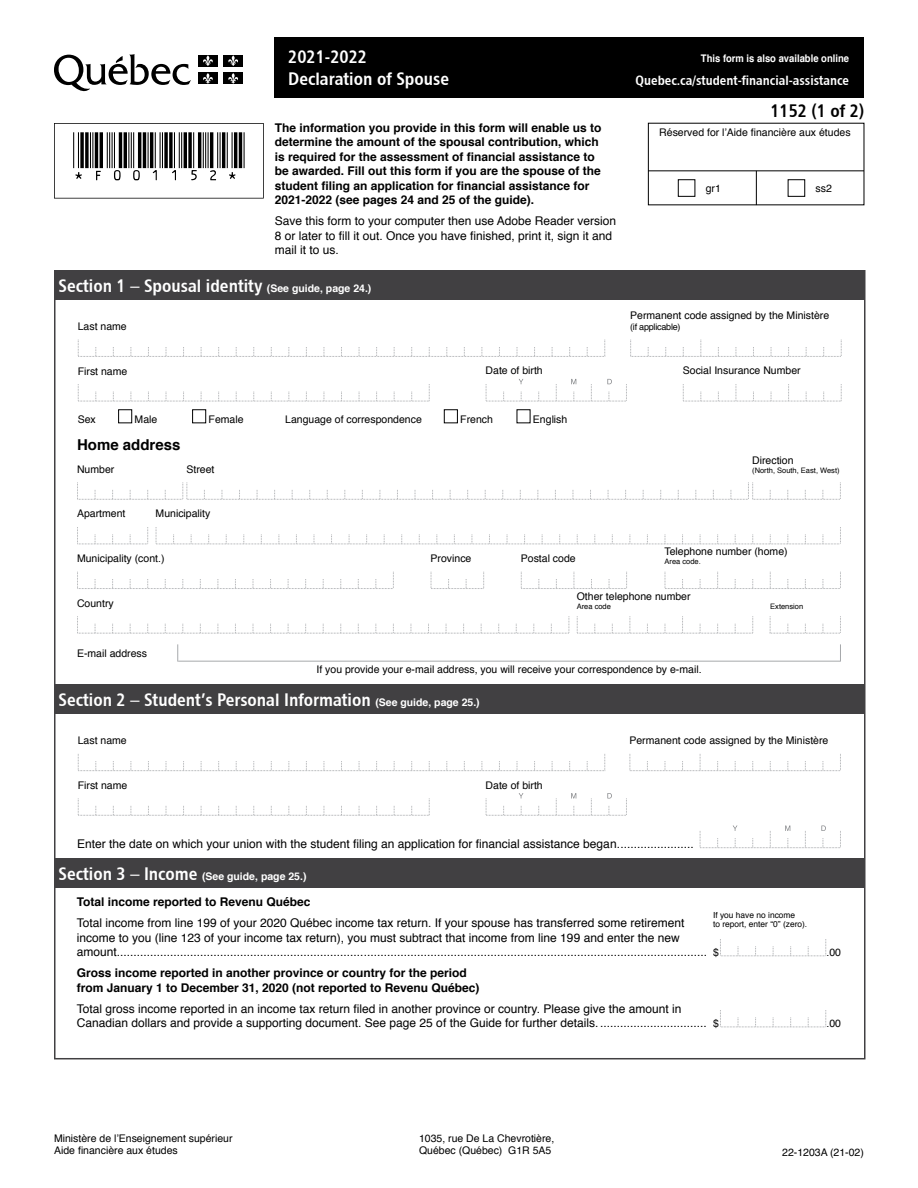
<style>
.page{position:relative;width:918px;height:1188px;background:#fff}
.page>*{position:absolute;margin:0;border:0;box-sizing:border-box;transform-origin:0 0}
.t1{font:18px/21.6px "Chaloult Cond Demi Gras Normal";color:#fff}
.t2{font:18px "Chaloult Cond Demi Gras Normal";color:#000}
.t3{font:700 15px "Helvetica";color:#000}
.t4{font:13.5px "Chaloult Cond Demi Gras Normal";color:#fff}
.t5{font:12px/14.4px "Helvetica";color:#000}
.t6{font:700 12px/14.4px "Helvetica";color:#000}
.t7{font:10.5px/12.6px "Helvetica";color:#000}
.t8{font:700 10.5px "Helvetica";color:#fff}
.t9{font:700 10.5px "Helvetica";color:#fff;scale:.9 1}
.t10{font:9px "Helvetica";letter-spacing:-.025em;color:#000}
.t11{font:8.4px/9px "Helvetica";color:#000}
.t12{font:7.5px "Helvetica";color:#000}
</style>
<div class="page">
<svg style="left:54px;top:54px;width:137px;height:38px"></svg>
<div style="left:198px;top:55px;width:20px;height:12px;background:#000"></div>
<svg style="left:203px;top:55px;width:10px;height:11px"></svg>
<div style="left:223px;top:55px;width:20px;height:12px;background:#000"></div>
<svg style="left:228px;top:55px;width:10px;height:11px"></svg>
<div style="left:198px;top:72px;width:20px;height:12px;background:#000"></div>
<svg style="left:203px;top:73px;width:10px;height:11px"></svg>
<div style="left:223px;top:72px;width:20px;height:12px;background:#000"></div>
<svg style="left:228px;top:73px;width:10px;height:11px"></svg>
<div style="left:54px;top:270px;width:810px;height:30px;background:#414042"></div>
<div style="left:275px;top:37px;width:589px;height:61px;background:#000"></div>
<div style="left:54px;top:858px;width:810px;height:30px;background:#414042"></div>
<svg style="left:77px;top:527px;width:71px;height:17px"></svg>
<svg style="left:77px;top:483px;width:764px;height:17px"></svg>
<svg style="left:156px;top:527px;width:685px;height:17px"></svg>
<svg style="left:77px;top:572px;width:317px;height:17px"></svg>
<svg style="left:431px;top:572px;width:53px;height:17px"></svg>
<svg style="left:521px;top:572px;width:106px;height:17px"></svg>
<svg style="left:665px;top:572px;width:176px;height:17px"></svg>
<svg style="left:77px;top:616px;width:492px;height:18px"></svg>
<svg style="left:177px;top:644px;width:1px;height:18px"></svg>
<hr style="left:178px;top:661px;width:662px;height:1px;background:#a7a9ac">
<svg style="left:840px;top:644px;width:1px;height:18px"></svg>
<svg style="left:54px;top:123px;width:210px;height:76px"></svg>
<div style="left:118px;top:410px;width:14px;height:13px;border:1px solid #000"></div>
<div style="left:192px;top:410px;width:14px;height:13px;border:1px solid #000"></div>
<svg style="left:78px;top:340px;width:527px;height:17px"></svg>
<svg style="left:78px;top:384px;width:352px;height:18px"></svg>
<svg style="left:630px;top:340px;width:212px;height:17px"></svg>
<svg style="left:683px;top:384px;width:159px;height:18px"></svg>
<div style="left:444px;top:410px;width:14px;height:13px;border:1px solid #000"></div>
<div style="left:54px;top:684px;width:810px;height:30px;background:#414042"></div>
<svg style="left:78px;top:754px;width:527px;height:17px"></svg>
<svg style="left:78px;top:798px;width:352px;height:18px"></svg>
<svg style="left:629px;top:754px;width:212px;height:17px"></svg>
<div style="left:678px;top:180px;width:17px;height:17px;border:1px solid #000"></div>
<div style="left:788px;top:180px;width:17px;height:17px;border:1px solid #000"></div>
<hr style="left:648px;top:171px;width:216px;height:1px;background:#000">
<hr style="left:756px;top:171px;width:1px;height:34px;background:#000">
<svg style="left:486px;top:379px;width:141px;height:23px"></svg>
<svg style="left:486px;top:793px;width:141px;height:23px"></svg>
<svg style="left:700px;top:826px;width:141px;height:22px"></svg>
<svg style="left:720px;top:939px;width:106px;height:17px"></svg>
<svg style="left:720px;top:1010px;width:106px;height:17px"></svg>
<svg style="left:577px;top:616px;width:176px;height:18px"></svg>
<svg style="left:770px;top:616px;width:71px;height:18px"></svg>
<h1 class="t1" style="left:288px;top:46px;width:162px">2021-2022<br>Declaration of Spouse</h1>
<p class="t6" style="left:275px;top:121px;width:328px">The information you provide in this form will enable us to determine the amount of the spousal contribution, which is required for the assessment of financial assistance to be awarded. Fill out this form if you are the spouse of the student filing an application for financial assistance for 2021-2022 (see pages 24 and 25 of the guide).</p>
<p class="t5" style="left:275px;top:214px;width:343px">Save this form to your computer then use Adobe Reader version<br>8 or later to fill it out. Once you have finished, print it, sign it and mail it to us.</p>
<h2 class="t1" style="left:59px;top:274px;width:205px">Section 1 – Spousal identity</h2>
<p class="t8" style="left:267px;top:280px;width:106px">(See guide, page 24.)</p>
<p class="t7" style="left:78px;top:320px;width:51px">Last name</p>
<p class="t9" style="left:701px;top:50px;width:166px">This form is also available online</p>
<p class="t4" style="left:636px;top:72px;width:215px">Quebec.ca/student-financial-assistance</p>
<h1 class="t2" style="left:770px;top:100px;width:95px">1152 (1 of 2)</h1>
<p class="t7" style="left:659px;top:127px;width:193px">Réserved for l’Aide financière aux études</p>
<p class="t7" style="left:706px;top:182px;width:17px">gr1</p>
<p class="t7" style="left:816px;top:182px;width:18px">ss2</p>
<p class="t7" style="left:630px;top:309px;width:201px">Permanent code assigned by the Ministère</p>
<p class="t10" style="left:630px;top:320px;width:52px">(if applicable)</p>
<p class="t7" style="left:78px;top:365px;width:51px">First name</p>
<p class="t7" style="left:78px;top:413px;width:20px">Sex</p>
<p class="t7" style="left:135px;top:413px;width:24px">Male</p>
<h3 class="t3" style="left:77px;top:433px;width:105px">Home address</h3>
<p class="t7" style="left:486px;top:365px;width:59px">Date of birth</p>
<p class="t7" style="left:683px;top:365px;width:119px">Social Insurance Number</p>
<p class="t7" style="left:209px;top:413px;width:37px">Female</p>
<p class="t7" style="left:285px;top:413px;width:138px">Language of correspondence</p>
<p class="t7" style="left:460px;top:413px;width:34px">French</p>
<p class="t7" style="left:533px;top:413px;width:36px">English</p>
<p class="t7" style="left:752px;top:454px;width:43px">Direction</p>
<p class="t7" style="left:186px;top:463px;width:30px">Street</p>
<p class="t12" style="left:752px;top:464px;width:89px">(North, South, East, West)</p>
<p class="t7" style="left:156px;top:508px;width:56px">Municipality</p>
<p class="t7" style="left:77px;top:552px;width:89px">Municipality (cont.)</p>
<p class="t7" style="left:431px;top:552px;width:42px">Province</p>
<p class="t7" style="left:521px;top:552px;width:56px">Postal code</p>
<p class="t7" style="left:77px;top:463px;width:39px">Number</p>
<p class="t7" style="left:77px;top:508px;width:50px">Apartment</p>
<p class="t7" style="left:665px;top:546px;width:125px">Telephone number (home)</p>
<p class="t12" style="left:665px;top:556px;width:38px">Area code.</p>
<p class="t7" style="left:77px;top:597px;width:38px">Country</p>
<p class="t7" style="left:77px;top:648px;width:72px">E-mail address</p>
<p class="t7" style="left:577px;top:590px;width:115px">Other telephone number</p>
<p class="t12" style="left:577px;top:601px;width:36px">Area code</p>
<p class="t12" style="left:770px;top:601px;width:34px">Extension</p>
<p class="t7" style="left:317px;top:663px;width:387px">If you provide your e-mail address, you will receive your correspondence by e-mail.</p>
<h2 class="t1" style="left:59px;top:688px;width:314px">Section 2 – Student’s Personal Information</h2>
<p class="t8" style="left:375px;top:694px;width:106px">(See guide, page 25.)</p>
<p class="t7" style="left:78px;top:734px;width:51px">Last name</p>
<p class="t7" style="left:78px;top:779px;width:51px">First name</p>
<p class="t7" style="left:486px;top:779px;width:59px">Date of birth</p>
<p class="t7" style="left:629px;top:734px;width:201px">Permanent code assigned by the Ministère</p>
<p class="t5" style="left:77px;top:837px;width:618px">Enter the date on which your union with the student filing an application for financial assistance began.......................</p>
<h2 class="t1" style="left:59px;top:862px;width:140px">Section 3 – Income</h2>
<p class="t8" style="left:202px;top:867px;width:106px">(See guide, page 25.)</p>
<p class="t6" style="left:77px;top:895px;width:235px">Total income reported to Revenu Québec</p>
<p class="t5" style="left:77px;top:916px;width:632px">Total income from line 199 of your 2020 Québec income tax return. If your spouse has transferred some retirement income to you (line 123 of your income tax return), you must subtract that income from line 199 and enter the new amount.................................................................................................................................................................................</p>
<p class="t6" style="left:77px;top:966px;width:404px">Gross income reported in another province or country for the period from January 1 to December 31, 2020 (not reported to Revenu Québec)</p>
<p class="t5" style="left:77px;top:1002px;width:632px">Total gross income reported in an income tax return filed in another province or country. Please give the amount in<br>Canadian dollars and provide a supporting document. See page 25 of the Guide for further details. ................................</p>
<p class="t11" style="left:713px;top:911px;width:96px">If you have no income<br>to report, enter “0” (zero).</p>
<p class="t7" style="left:713px;top:947px;width:7px">$</p>
<p class="t7" style="left:826px;top:947px;width:16px">.00</p>
<p class="t7" style="left:713px;top:1018px;width:7px">$</p>
<p class="t7" style="left:826px;top:1018px;width:16px">.00</p>
<p class="t7" style="left:54px;top:1132px;width:180px">Ministère de l’Enseignement supérieur<br>Aide financière aux études</p>
<p class="t7" style="left:419px;top:1132px;width:137px">1035, rue De La Chevrotière,<br>Québec (Québec) G1R 5A5</p>
<p class="t7" style="left:782px;top:1146px;width:83px">22-1203A (21-02)</p>
</div>
